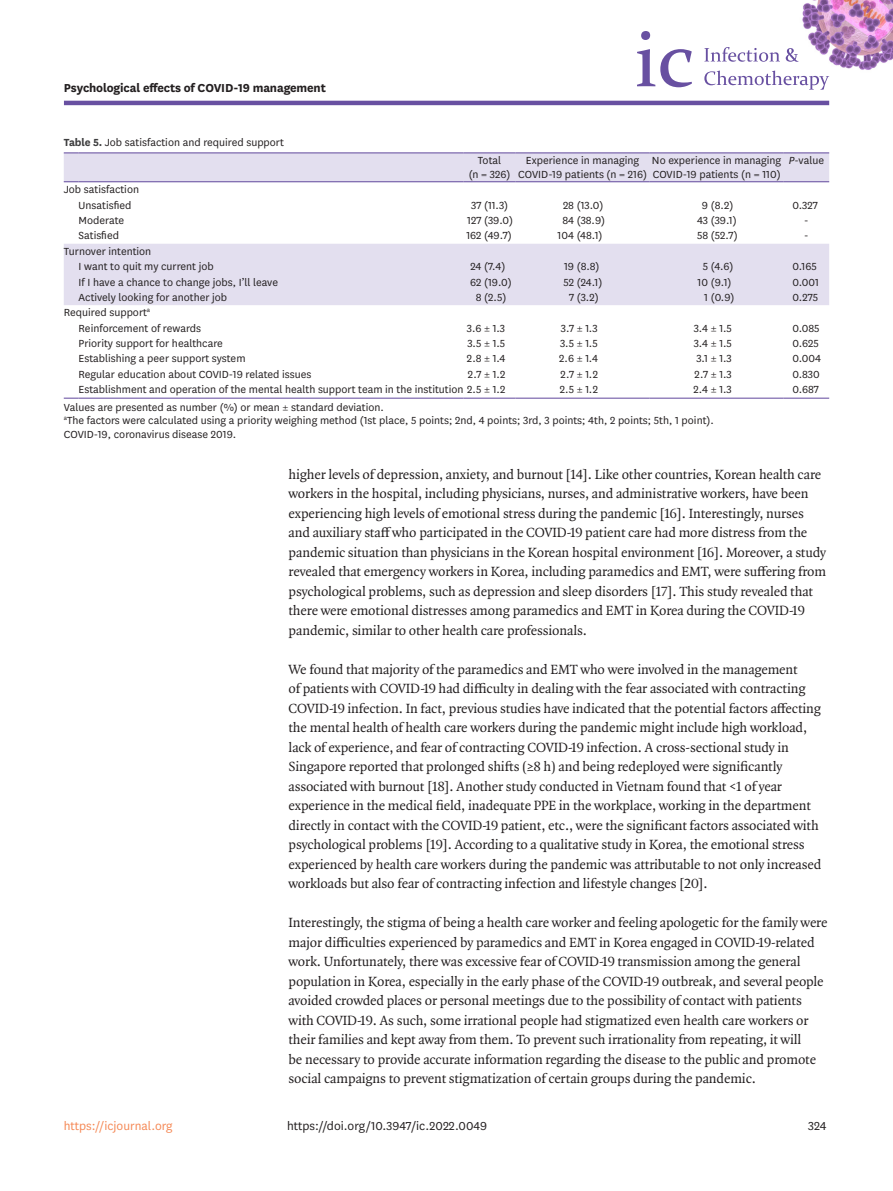
<style>
.page{position:relative;width:893px;height:1191px;background:#fff}
.page>*{position:absolute;margin:0;border:0;box-sizing:border-box;transform-origin:0 0}
.body_p{font:14.25px/19.5px "Quadraat OT";letter-spacing:-.01em;color:#231f20}
.alt-title-type{font:700 13.5px "National";letter-spacing:-.01em;color:#231f20}
.doi_running_footer{font:13.5px "National";color:#231f20}
.t1{font:13.5px "National";color:#f58956}
.tbody_entry{font:12px "National";color:#231f20}
.table-wrap-foot_p{font:12px "National";color:#231f20}
.thead_entry{font:12px/13.5px "National";color:#231f20;text-align:center}
.table-wrap-foot_p_fi{font:12px "National";color:#231f20}
.table-wrap_caption{font:12px "National";color:#231f20}
.s1{font-weight:700;color:#3e3e3f}
.s2{font-style:italic}
</style>
<div class="page">
<img style="left:798px;top:0;width:95px;height:77px">
<hr style="left:64px;top:101px;width:765px;height:4px;background:#6850a1">
<svg style="left:637px;top:31px;width:55px;height:56px"></svg>
<svg style="left:704px;top:71px;width:125px;height:19px"></svg>
<svg style="left:704px;top:47px;width:94px;height:15px"></svg>
<svg style="left:64px;top:153px;width:765px;height:152px;fill:#e3dfef"></svg>
<svg style="left:64px;top:152px;width:15px;height:1px"></svg>
<hr style="left:79px;top:152px;width:384px;height:1px;background:#6850a1">
<hr style="left:463px;top:152px;width:53px;height:1px;background:#6850a1">
<hr style="left:516px;top:152px;width:134px;height:1px;background:#6850a1">
<hr style="left:650px;top:152px;width:134px;height:1px;background:#6850a1">
<hr style="left:784px;top:152px;width:45px;height:1px;background:#6850a1">
<svg style="left:64px;top:181px;width:15px;height:1px"></svg>
<hr style="left:79px;top:181px;width:384px;height:1px;background:#6850a1">
<hr style="left:463px;top:181px;width:53px;height:1px;background:#6850a1">
<hr style="left:516px;top:181px;width:134px;height:1px;background:#6850a1">
<hr style="left:650px;top:181px;width:134px;height:1px;background:#6850a1">
<hr style="left:784px;top:181px;width:45px;height:1px;background:#6850a1">
<svg style="left:64px;top:397px;width:15px;height:2px"></svg>
<hr style="left:79px;top:397px;width:384px;height:2px;background:#6850a1">
<hr style="left:463px;top:397px;width:53px;height:2px;background:#6850a1">
<hr style="left:516px;top:397px;width:134px;height:2px;background:#6850a1">
<hr style="left:650px;top:397px;width:134px;height:2px;background:#6850a1">
<hr style="left:784px;top:397px;width:45px;height:2px;background:#6850a1">
<p class="alt-title-type" style="left:64px;top:78px;width:264px">Psychological effects of COVID-19 management</p>
<p class="table-wrap_caption" style="left:64px;top:135px;width:222px"><span class="s1">Table 5.</span> Job satisfaction and required support</p>
<p class="thead_entry" style="left:469px;top:153px;width:43px">Total<br>(n = 326)</p>
<p class="thead_entry" style="left:518px;top:153px;width:130px">Experience in managing<br>COVID-19 patients (n = 216)</p>
<p class="thead_entry" style="left:652px;top:153px;width:131px;text-align:left">No experience in managing<br>COVID-19 patients (n = 110)</p>
<p class="thead_entry" style="left:789px;top:153px;width:37px"><span class="s2">P</span>-value</p>
<p class="tbody_entry" style="left:64px;top:182px;width:77px">Job satisfaction</p>
<p class="tbody_entry" style="left:79px;top:197px;width:54px">Unsatisfied</p>
<p class="tbody_entry" style="left:471px;top:197px;width:38px">37 (11.3)</p>
<p class="tbody_entry" style="left:563px;top:197px;width:42px">28 (13.0)</p>
<p class="tbody_entry" style="left:702px;top:197px;width:33px">9 (8.2)</p>
<p class="tbody_entry" style="left:792px;top:197px;width:27px">0.327</p>
<p class="tbody_entry" style="left:79px;top:213px;width:47px">Moderate</p>
<p class="tbody_entry" style="left:467px;top:213px;width:47px">127 (39.0)</p>
<p class="tbody_entry" style="left:562px;top:213px;width:44px">84 (38.9)</p>
<p class="tbody_entry" style="left:697px;top:213px;width:41px">43 (39.1)</p>
<p class="tbody_entry" style="left:804px;top:213px;width:6px">-</p>
<p class="tbody_entry" style="left:79px;top:228px;width:42px">Satisfied</p>
<p class="tbody_entry" style="left:466px;top:228px;width:47px">162 (49.7)</p>
<p class="tbody_entry" style="left:558px;top:228px;width:46px">104 (48.1)</p>
<p class="tbody_entry" style="left:697px;top:228px;width:42px">58 (52.7)</p>
<p class="tbody_entry" style="left:804px;top:228px;width:6px">-</p>
<p class="tbody_entry" style="left:64px;top:243px;width:89px">Turnover intention</p>
<p class="tbody_entry" style="left:79px;top:259px;width:137px">I want to quit my current job</p>
<p class="tbody_entry" style="left:470px;top:259px;width:37px">24 (7.4)</p>
<p class="tbody_entry" style="left:564px;top:259px;width:37px">19 (8.8)</p>
<p class="tbody_entry" style="left:703px;top:259px;width:32px">5 (4.6)</p>
<p class="tbody_entry" style="left:792px;top:259px;width:26px">0.165</p>
<p class="tbody_entry" style="left:79px;top:274px;width:201px">If I have a chance to change jobs, I’ll leave</p>
<p class="tbody_entry" style="left:470px;top:274px;width:43px">62 (19.0)</p>
<p class="tbody_entry" style="left:563px;top:274px;width:40px">52 (24.1)</p>
<p class="tbody_entry" style="left:698px;top:274px;width:35px">10 (9.1)</p>
<p class="tbody_entry" style="left:792px;top:274px;width:28px">0.001</p>
<p class="tbody_entry" style="left:79px;top:289px;width:150px">Actively looking for another job</p>
<p class="tbody_entry" style="left:476px;top:289px;width:32px">8 (2.5)</p>
<p class="tbody_entry" style="left:569px;top:289px;width:31px">7 (3.2)</p>
<p class="tbody_entry" style="left:704px;top:289px;width:32px">1 (0.9)</p>
<p class="tbody_entry" style="left:792px;top:289px;width:27px">0.275</p>
<p class="tbody_entry" style="left:64px;top:305px;width:88px">Required support<sup>a</sup></p>
<p class="tbody_entry" style="left:79px;top:320px;width:124px">Reinforcement of rewards</p>
<p class="tbody_entry" style="left:467px;top:320px;width:40px">3.6 ± 1.3</p>
<p class="tbody_entry" style="left:561px;top:320px;width:38px">3.7 ± 1.3</p>
<p class="tbody_entry" style="left:694px;top:320px;width:40px">3.4 ± 1.5</p>
<p class="tbody_entry" style="left:792px;top:320px;width:29px">0.085</p>
<p class="tbody_entry" style="left:79px;top:335px;width:146px">Priority support for healthcare</p>
<p class="tbody_entry" style="left:467px;top:335px;width:39px">3.5 ± 1.5</p>
<p class="tbody_entry" style="left:560px;top:335px;width:39px">3.5 ± 1.5</p>
<p class="tbody_entry" style="left:694px;top:335px;width:40px">3.4 ± 1.5</p>
<p class="tbody_entry" style="left:792px;top:335px;width:28px">0.625</p>
<p class="tbody_entry" style="left:79px;top:351px;width:168px">Establishing a peer support system</p>
<p class="tbody_entry" style="left:467px;top:351px;width:40px">2.8 ± 1.4</p>
<p class="tbody_entry" style="left:559px;top:351px;width:41px">2.6 ± 1.4</p>
<p class="tbody_entry" style="left:696px;top:351px;width:37px">3.1 ± 1.3</p>
<p class="tbody_entry" style="left:792px;top:351px;width:30px">0.004</p>
<p class="tbody_entry" style="left:79px;top:366px;width:234px">Regular education about COVID-19 related issues</p>
<p class="tbody_entry" style="left:468px;top:366px;width:39px">2.7 ± 1.2</p>
<p class="tbody_entry" style="left:560px;top:366px;width:39px">2.7 ± 1.2</p>
<p class="tbody_entry" style="left:695px;top:366px;width:39px">2.7 ± 1.3</p>
<p class="tbody_entry" style="left:792px;top:366px;width:29px">0.830</p>
<p class="tbody_entry" style="left:79px;top:381px;width:428px">Establishment and operation of the mental health support team in the institution 2.5 ± 1.2</p>
<p class="tbody_entry" style="left:560px;top:381px;width:40px">2.5 ± 1.2</p>
<p class="tbody_entry" style="left:693px;top:381px;width:40px">2.4 ± 1.3</p>
<p class="tbody_entry" style="left:792px;top:381px;width:28px">0.687</p>
<p class="table-wrap-foot_p_fi" style="left:64px;top:399px;width:322px">Values are presented as number (%) or mean ± standard deviation.</p>
<p class="table-wrap-foot_p" style="left:64px;top:412px;width:652px"><sup>a</sup>The factors were calculated using a priority weighing method (1st place, 5 points; 2nd, 4 points; 3rd, 3 points; 4th, 2 points; 5th, 1 point).</p>
<p class="table-wrap-foot_p" style="left:64px;top:426px;width:174px">COVID-19, coronavirus disease 2019.</p>
<p class="body_p" style="left:289px;top:464px;width:539px">higher levels of depression, anxiety, and burnout [14]. Like other countries, Korean health care workers in the hospital, including physicians, nurses, and administrative workers, have been experiencing high levels of emotional stress during the pandemic [16]. Interestingly, nurses and auxiliary staff who participated in the COVID-19 patient care had more distress from the pandemic situation than physicians in the Korean hospital environment [16]. Moreover, a study revealed that emergency workers in Korea, including paramedics and EMT, were suffering from psychological problems, such as depression and sleep disorders [17]. This study revealed that there were emotional distresses among paramedics and EMT in Korea during the COVID-19 pandemic, similar to other health care professionals.</p>
<p class="body_p" style="left:289px;top:659px;width:534px">We found that majority of the paramedics and EMT who were involved in the management<br>of patients with COVID-19 had difficulty in dealing with the fear associated with contracting COVID-19 infection. In fact, previous studies have indicated that the potential factors affecting the mental health of health care workers during the pandemic might include high workload, lack of experience, and fear of contracting COVID-19 infection. A cross-sectional study in Singapore reported that prolonged shifts (≥8 h) and being redeployed were significantly associated with burnout [18]. Another study conducted in Vietnam found that &lt;1 of year experience in the medical field, inadequate PPE in the workplace, working in the department directly in contact with the COVID-19 patient, etc., were the significant factors associated with psychological problems [19]. According to a qualitative study in Korea, the emotional stress experienced by health care workers during the pandemic was attributable to not only increased workloads but also fear of contracting infection and lifestyle changes [20].</p>
<p class="body_p" style="left:289px;top:913px;width:540px">Interestingly, the stigma of being a health care worker and feeling apologetic for the family were major difficulties experienced by paramedics and EMT in Korea engaged in COVID-19-related work. Unfortunately, there was excessive fear of COVID-19 transmission among the general population in Korea, especially in the early phase of the COVID-19 outbreak, and several people avoided crowded places or personal meetings due to the possibility of contact with patients with COVID-19. As such, some irrational people had stigmatized even health care workers or their families and kept away from them. To prevent such irrationality from repeating, it will<br>be necessary to provide accurate information regarding the disease to the public and promote social campaigns to prevent stigmatization of certain groups during the pandemic.</p>
<p class="doi_running_footer" style="left:808px;top:1116px;width:20px">324</p>
<p class="t1" style="left:64px;top:1116px;width:110px">https://icjournal.org</p>
<p class="doi_running_footer" style="left:287px;top:1116px;width:202px">https://doi.org/10.3947/ic.2022.0049</p>
</div>
